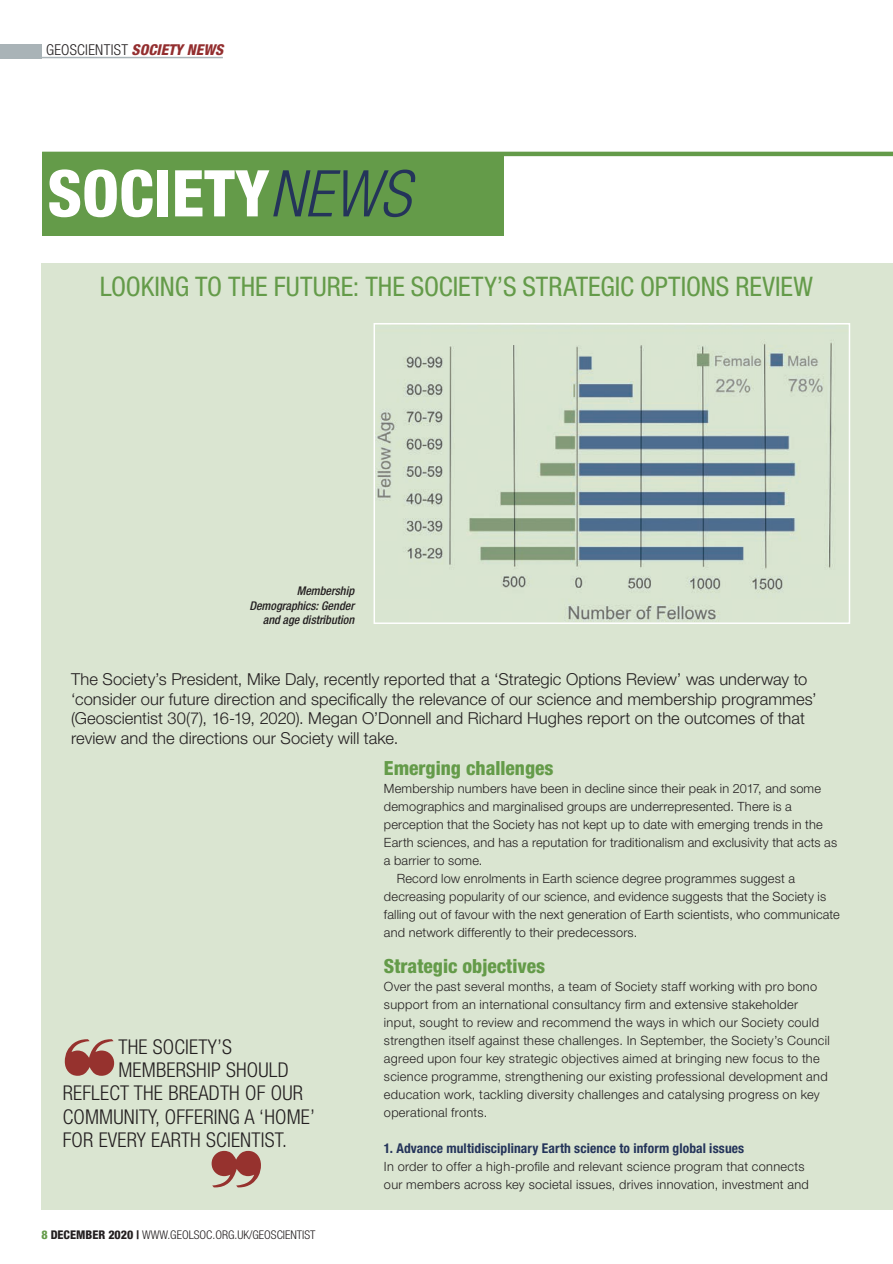
<style>
.page{position:relative;width:893px;height:1264px;background:#fff}
.page>*{position:absolute;margin:0;border:0;box-sizing:border-box;transform-origin:0 0}
.t1{font:800 condensed 64.5px "Helvetica Neue LT";color:#fff}
.t2{font:condensed 27px "Helvetica Neue LT";color:#649b49}
.t3{font:300 condensed 20.4px "Helvetica Neue LT";letter-spacing:.01em;color:#231f20}
.t4{font:800 condensed 19.5px "Helvetica Neue LT";color:#649b49}
.t5{font:300 16.5px/19.5px "Helvetica Neue LT";color:#231f20}
.t6{font:300 condensed 15px "Helvetica Neue LT";letter-spacing:.02em;color:#231f20}
.t7{font:700 condensed 13.5px "Helvetica Neue LT";letter-spacing:.01em;color:#24345a}
.t8{font:300 12.75px/18px "Helvetica Neue LT";letter-spacing:.015em;color:#231f20}
.t9{font:italic 500 condensed 12px/14.4px "Helvetica Neue LT";color:#231f20;text-align:right}
.t10{font:300 condensed 12px "Helvetica Neue LT";color:#231f20}
.s1{font-weight:800;font-style:italic;color:#932e2f}
.s2{font-weight:300;font-style:italic;color:#24345a}
.s3{font-weight:800;color:#649b49}
.s4{font-weight:800}
</style>
<div class="page">
<div style="left:42px;top:153px;width:461px;height:83px;background:#649b49"></div>
<div style="left:0;top:44px;width:41px;height:14px;background:#a9b3b7"></div>
<hr style="left:0;top:57px;width:223px;height:1px;background:#a9b3b7">
<hr style="left:42px;top:152px;width:850px;height:4px;background:#649b49">
<div style="left:41px;top:264px;width:851px;height:946px;background:#dae5d1"></div>
<img style="left:377px;top:342px;width:455px;height:279px">
<div style="left:373px;top:323px;width:476px;height:301px;border:2px solid #fff"></div>
<svg style="left:65px;top:1039px;width:49px;height:37px"></svg>
<svg style="left:211px;top:1151px;width:50px;height:36px"></svg>
<p class="t6" style="left:46px;top:41px;width:179px">GEOSCIENTIST <span class="s1">SOCIETY NEWS</span></p>
<h1 class="t1" style="left:47px;top:153px;width:364px">SOCIETY<span class="s2">NEWS</span></h1>
<h2 class="t2" style="left:100px;top:271px;width:714px">LOOKING TO THE FUTURE: THE SOCIETY’S STRATEGIC OPTIONS REVIEW</h2>
<p class="t9" style="left:249px;top:583px;width:106px">Membership<br>Demographics: Gender and age distribution</p>
<p class="t5" style="left:71px;top:669px;width:746px">The Society’s President, Mike Daly, recently reported that a ‘Strategic Options Review’ was underway to ‘consider our future direction and specifically the relevance of our science and membership programmes’ (Geoscientist 30(7), 16-19, 2020). Megan O’Donnell and Richard Hughes report on the outcomes of that review and the directions our Society will take.</p>
<h3 class="t3" style="left:118px;top:1035px;width:115px">THE SOCIETY’S</h3>
<h3 class="t3" style="left:118px;top:1058px;width:172px">MEMBERSHIP SHOULD</h3>
<h3 class="t3" style="left:63px;top:1081px;width:242px">REFLECT THE BREADTH OF OUR</h3>
<h3 class="t3" style="left:63px;top:1104px;width:254px">COMMUNITY, OFFERING A ‘HOME’</h3>
<h3 class="t3" style="left:63px;top:1128px;width:226px">FOR EVERY EARTH SCIENTIST.</h3>
<p class="t10" style="left:41px;top:1228px;width:275px"><span class="s3">8</span> <span class="s4">DECEMBER 2020 |</span> WWW.GEOLSOC.ORG.UK/GEOSCIENTIST</p>
<h3 class="t4" style="left:384px;top:755px;width:171px">Emerging challenges</h3>
<p class="t8" style="left:384px;top:779px;width:438px">Membership numbers have been in decline since their peak in 2017, and some</p>
<p class="t8" style="left:384px;top:797px;width:409px">demographics and marginalised groups are underrepresented. There is a</p>
<p class="t8" style="left:384px;top:815px;width:440px">perception that the Society has not kept up to date with emerging trends in the</p>
<p class="t8" style="left:384px;top:833px;width:454px">Earth sciences, and has a reputation for traditionalism and exclusivity that acts as</p>
<p class="t8" style="left:384px;top:851px;width:100px">a barrier to some.</p>
<p class="t8" style="left:396px;top:869px;width:399px">Record low enrolments in Earth science degree programmes suggest a</p>
<p class="t8" style="left:384px;top:887px;width:443px">decreasing popularity of our science, and evidence suggests that the Society is</p>
<p class="t8" style="left:384px;top:905px;width:457px">falling out of favour with the next generation of Earth scientists, who communicate</p>
<p class="t8" style="left:384px;top:923px;width:255px">and network differently to their predecessors.</p>
<h3 class="t4" style="left:384px;top:953px;width:163px">Strategic objectives</h3>
<p class="t8" style="left:384px;top:977px;width:447px">Over the past several months, a team of Society staff working with pro bono support from an international consultancy firm and extensive stakeholder input, sought to review and recommend the ways in which our Society could strengthen itself against these challenges. In September, the Society’s Council agreed upon four key strategic objectives aimed at bringing new focus to the science programme, strengthening our existing professional development and education work, tackling diversity challenges and catalysing progress on key operational fronts.</p>
<p class="t7" style="left:384px;top:1139px;width:362px">1. Advance multidisciplinary Earth science to inform global issues</p>
<p class="t8" style="left:384px;top:1157px;width:426px">In order to offer a high-profile and relevant science program that connects our members across key societal issues, drives innovation, investment and</p>
</div>
